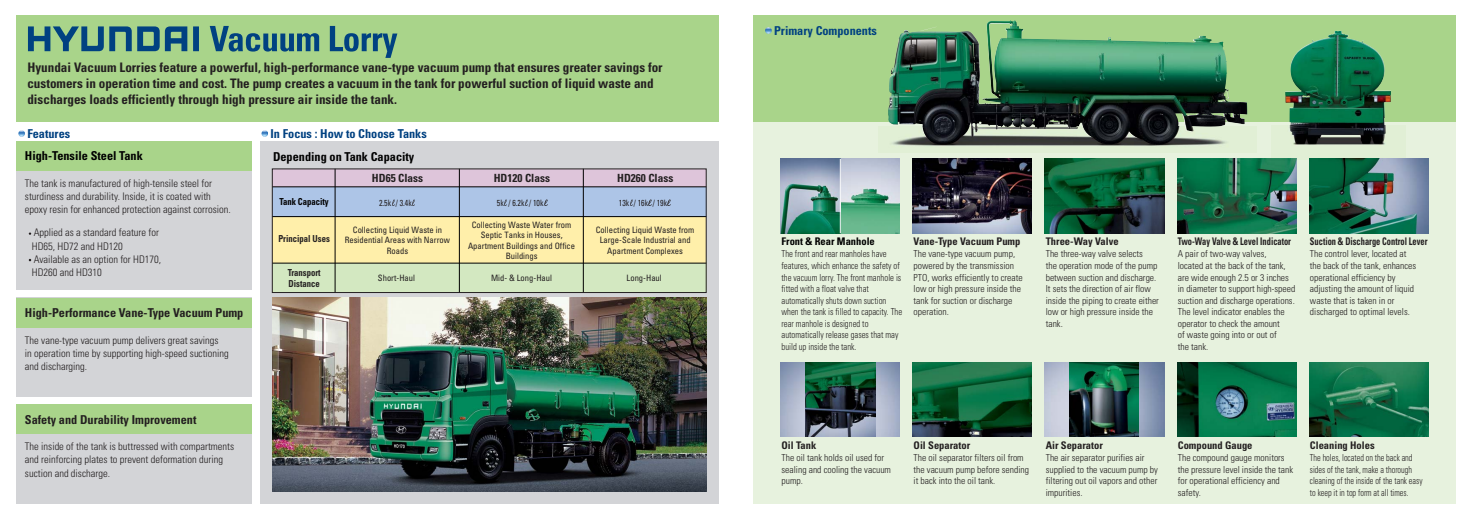
<style>
.page{position:relative;width:1473px;height:521px;background:#fff}
.page>*{position:absolute;margin:0;border:0;box-sizing:border-box;transform-origin:0 0}
.t1{font:700 condensed 13.12px/15.8px "Univers";color:#231f20}
.t2{font:700 condensed 12.25px "Univers";color:#231f20}
.t3{font:700 condensed 12.25px "Univers";color:#004181}
.t4{font:700 condensed 12.25px "Univers";color:#000}
.t5{font:700 condensed 11.29px "Univers";color:#231f20}
.t6{font:300 condensed 10.5px/13.1px "Univers";color:#231f20}
.t7{font:700 condensed 10.5px "Univers";color:#231f20}
.t8{font:700 condensed 10.5px "Univers";color:#231f20;scale:.8 1}
.t9{font:700 condensed 10.5px "Univers";color:#000}
.t10{font:300 condensed 9.62px/11.5px "Univers";color:#231f20}
.t11{font:300 condensed 9.62px/11.5px "Univers";color:#231f20;scale:.9 1}
.t12{font:300 condensed 9.62px/11.5px "Univers";color:#231f20;scale:.85 1}
.t13{font:700 condensed 9.62px/11.3px "Univers";color:#231f20;scale:.9 1}
.t14{font:700 condensed 9.62px "Univers";color:#000;scale:.9 1}
.t15{font:condensed 8.75px/10.5px "Univers";color:#231f20;text-align:center}
.t16{font:condensed 8.75px "Univers";color:#231f20;scale:.9 1}
</style>
<div class="page">
<div style="left:753px;top:114px;width:702px;height:390px;background:#e7f2de"></div>
<svg style="left:753px;top:15px;width:702px;height:107px;background:#75a771"></svg>
<img style="left:889px;top:137px;width:340px;height:11px">
<img style="left:901px;top:113px;width:346px;height:32px">
<img style="left:1271px;top:144px;width:134px;height:15px">
<img style="left:1285px;top:31px;width:106px;height:113px">
<div style="left:260px;top:141px;width:459px;height:363px;background:#d3d4d7"></div>
<div style="left:17px;top:141px;width:235px;height:149px;background:#d3d4d7"></div>
<div style="left:17px;top:15px;width:702px;height:107px;background:#a9d48a"></div>
<svg style="left:28px;top:258px;width:4px;height:4px"></svg>
<div style="left:17px;top:298px;width:235px;height:99px;background:#d3d4d7"></div>
<div style="left:17px;top:298px;width:235px;height:29px;background:#a9d48a"></div>
<div style="left:17px;top:141px;width:235px;height:30px;background:#a9d48a"></div>
<div style="left:17px;top:404px;width:235px;height:100px;background:#d3d4d7"></div>
<div style="left:17px;top:404px;width:235px;height:30px;background:#a9d48a"></div>
<svg style="left:18px;top:130px;width:7px;height:7px"></svg>
<svg style="left:261px;top:130px;width:7px;height:7px"></svg>
<img style="left:841px;top:159px;width:59px;height:74px">
<img style="left:781px;top:159px;width:59px;height:74px">
<img style="left:913px;top:159px;width:119px;height:74px">
<img style="left:1045px;top:159px;width:119px;height:74px">
<img style="left:1177px;top:159px;width:119px;height:74px">
<img style="left:1309px;top:159px;width:119px;height:74px">
<img style="left:781px;top:362px;width:119px;height:75px">
<img style="left:806px;top:362px;width:69px;height:75px">
<img style="left:913px;top:362px;width:119px;height:75px">
<img style="left:1045px;top:362px;width:119px;height:75px">
<img style="left:1177px;top:362px;width:119px;height:75px">
<img style="left:1309px;top:362px;width:119px;height:75px">
<svg style="left:764px;top:27px;width:8px;height:7px"></svg>
<img style="left:1069px;top:362px;width:69px;height:75px">
<hr style="left:840px;top:159px;width:1px;height:74px;background:#fff">
<svg style="left:28px;top:26px;width:159px;height:25px"></svg>
<svg style="left:193px;top:26px;width:6px;height:25px"></svg>
<svg style="left:210px;top:26px;width:109px;height:26px"></svg>
<svg style="left:330px;top:26px;width:67px;height:32px"></svg>
<img style="left:272px;top:298px;width:434px;height:193px">
<div style="left:272px;top:169px;width:434px;height:18px;background:#dec5da"></div>
<div style="left:272px;top:257px;width:434px;height:35px;background:#d3e8c1"></div>
<div style="left:272px;top:216px;width:434px;height:47px;background:#ffefaa"></div>
<div style="left:272px;top:187px;width:434px;height:29px;background:#adc5e7"></div>
<hr style="left:272px;top:187px;width:434px;height:1px;background:#000">
<hr style="left:272px;top:216px;width:434px;height:1px;background:#000">
<hr style="left:272px;top:263px;width:434px;height:1px;background:#000">
<hr style="left:583px;top:169px;width:1px;height:124px;background:#000">
<hr style="left:459px;top:169px;width:1px;height:124px;background:#000">
<hr style="left:335px;top:169px;width:1px;height:124px;background:#000">
<svg style="left:392px;top:199px;width:3px;height:7px"></svg>
<svg style="left:412px;top:199px;width:3px;height:7px"></svg>
<svg style="left:630px;top:199px;width:3px;height:7px"></svg>
<svg style="left:648px;top:199px;width:3px;height:7px"></svg>
<svg style="left:668px;top:199px;width:2px;height:7px"></svg>
<svg style="left:504px;top:199px;width:3px;height:7px"></svg>
<svg style="left:525px;top:199px;width:3px;height:7px"></svg>
<svg style="left:544px;top:199px;width:3px;height:7px"></svg>
<p class="t1" style="left:27px;top:61px;width:637px">Hyundai Vacuum Lorries feature a powerful, high-performance vane-type vacuum pump that ensures greater savings for customers in operation time and cost. The pump creates a vacuum in the tank for powerful suction of liquid waste and discharges loads efficiently through high pressure air inside the tank.</p>
<p class="t3" style="left:27px;top:129px;width:44px">Features</p>
<p class="t3" style="left:270px;top:129px;width:158px">In Focus : How to Choose Tanks</p>
<p class="t4" style="left:273px;top:152px;width:143px">Depending on Tank Capacity</p>
<p class="t4" style="left:25px;top:151px;width:119px">High-Tensile Steel Tank</p>
<p class="t6" style="left:25px;top:178px;width:207px">The tank is manufactured of high-tensile steel for sturdiness and durability. Inside, it is coated with epoxy resin for enhanced protection against corrosion.</p>
<p class="t6" style="left:32px;top:227px;width:131px">Applied as a standard feature for<br>HD65, HD72 and HD120<br>Available as an option for HD170,<br>HD260 and HD310</p>
<p class="t2" style="left:25px;top:308px;width:220px">High-Performance Vane-Type Vacuum Pump</p>
<p class="t6" style="left:25px;top:334px;width:205px">The vane-type vacuum pump delivers great savings<br>in operation time by supporting high-speed suctioning and discharging.</p>
<p class="t2" style="left:25px;top:415px;width:173px">Safety and Durability Improvement</p>
<p class="t6" style="left:25px;top:441px;width:211px">The inside of the tank is buttressed with compartments and reinforcing plates to prevent deformation during suction and discharge.</p>
<p class="t5" style="left:372px;top:174px;width:53px">HD65 Class</p>
<p class="t5" style="left:494px;top:174px;width:58px">HD120 Class</p>
<p class="t5" style="left:617px;top:174px;width:58px">HD260 Class</p>
<p class="t14" style="left:279px;top:198px;width:56px">Tank Capacity</p>
<p class="t16" style="left:379px;top:199px;width:38px">2.5k / 3.4k</p>
<p class="t16" style="left:497px;top:199px;width:53px">5k / 6.2k / 10k</p>
<p class="t16" style="left:619px;top:199px;width:55px">13k / 16k / 19k</p>
<p class="t15" style="left:345px;top:225px;width:107px">Collecting Liquid Waste in<br>Residential Areas with Narrow<br>Roads</p>
<p class="t15" style="left:468px;top:220px;width:109px">Collecting Waste Water from<br>Septic Tanks in Houses,<br>Apartment Buildings and Office<br>Buildings</p>
<p class="t15" style="left:596px;top:225px;width:100px">Collecting Liquid Waste from<br>Large-Scale Industrial and<br>Apartment Complexes</p>
<p class="t15" style="left:378px;top:273px;width:39px">Short-Haul</p>
<p class="t15" style="left:491px;top:273px;width:62px">Mid- &amp; Long-Haul</p>
<p class="t15" style="left:626px;top:273px;width:37px">Long-Haul</p>
<p class="t13" style="left:278px;top:234px;width:59px">Principal Uses</p>
<p class="t13" style="left:288px;top:267px;width:38px">Transport<br>Distance</p>
<p class="t3" style="left:774px;top:26px;width:104px">Primary Components</p>
<p class="t9" style="left:781px;top:238px;width:95px">Front &amp; Rear Manhole</p>
<p class="t11" style="left:781px;top:249px;width:136px">The front and rear manholes have features, which enhance the safety of the vacuum lorry. The front manhole is fitted with a float valve that automatically shuts down suction when the tank is filled to capacity. The rear manhole is designed to automatically release gases that may build up inside the tank.</p>
<p class="t7" style="left:913px;top:238px;width:108px">Vane-Type Vacuum Pump</p>
<p class="t10" style="left:913px;top:249px;width:111px">The vane-type vacuum pump, powered by the transmission<br>PTO, works efficiently to create low or high pressure inside the tank for suction or discharge operation.</p>
<p class="t7" style="left:1045px;top:238px;width:74px">Three-Way Valve</p>
<p class="t10" style="left:1045px;top:249px;width:115px">The three-way valve selects<br>the operation mode of the pump between suction and discharge.<br>It sets the direction of air flow inside the piping to create either low or high pressure inside the tank.</p>
<p class="t8" style="left:1178px;top:238px;width:143px">Two-Way Valve &amp; Level Indicator</p>
<p class="t10" style="left:1178px;top:249px;width:119px">A pair of two-way valves,<br>located at the back of the tank, are wide enough 2.5 or 3 inches in diameter to support high-speed suction and discharge operations.<br>The level indicator enables the operator to check the amount<br>of waste going into or out of<br>the tank.</p>
<p class="t8" style="left:1310px;top:238px;width:148px">Suction &amp; Discharge Control Lever</p>
<p class="t10" style="left:1310px;top:249px;width:108px">The control lever, located at the back of the tank, enhances operational efficiency by adjusting the amount of liquid waste that is taken in or discharged to optimal levels.</p>
<p class="t7" style="left:781px;top:441px;width:36px">Oil Tank</p>
<p class="t10" style="left:781px;top:452px;width:111px">The oil tank holds oil used for sealing and cooling the vacuum pump.</p>
<p class="t7" style="left:913px;top:441px;width:58px">Oil Separator</p>
<p class="t10" style="left:913px;top:452px;width:117px">The oil separator filters oil from the vacuum pump before sending it back into the oil tank.</p>
<p class="t7" style="left:1045px;top:441px;width:59px">Air Separator</p>
<p class="t10" style="left:1045px;top:452px;width:114px">The air separator purifies air supplied to the vacuum pump by filtering out oil vapors and other impurities.</p>
<p class="t7" style="left:1178px;top:441px;width:76px">Compound Gauge</p>
<p class="t10" style="left:1178px;top:452px;width:117px">The compound gauge monitors the pressure level inside the tank for operational efficiency and safety.</p>
<p class="t7" style="left:1310px;top:441px;width:66px">Cleaning Holes</p>
<p class="t12" style="left:1310px;top:452px;width:134px">The holes, located on the back and sides of the tank, make a thorough cleaning of the inside of the tank easy to keep it in top form at all times.</p>
</div>
